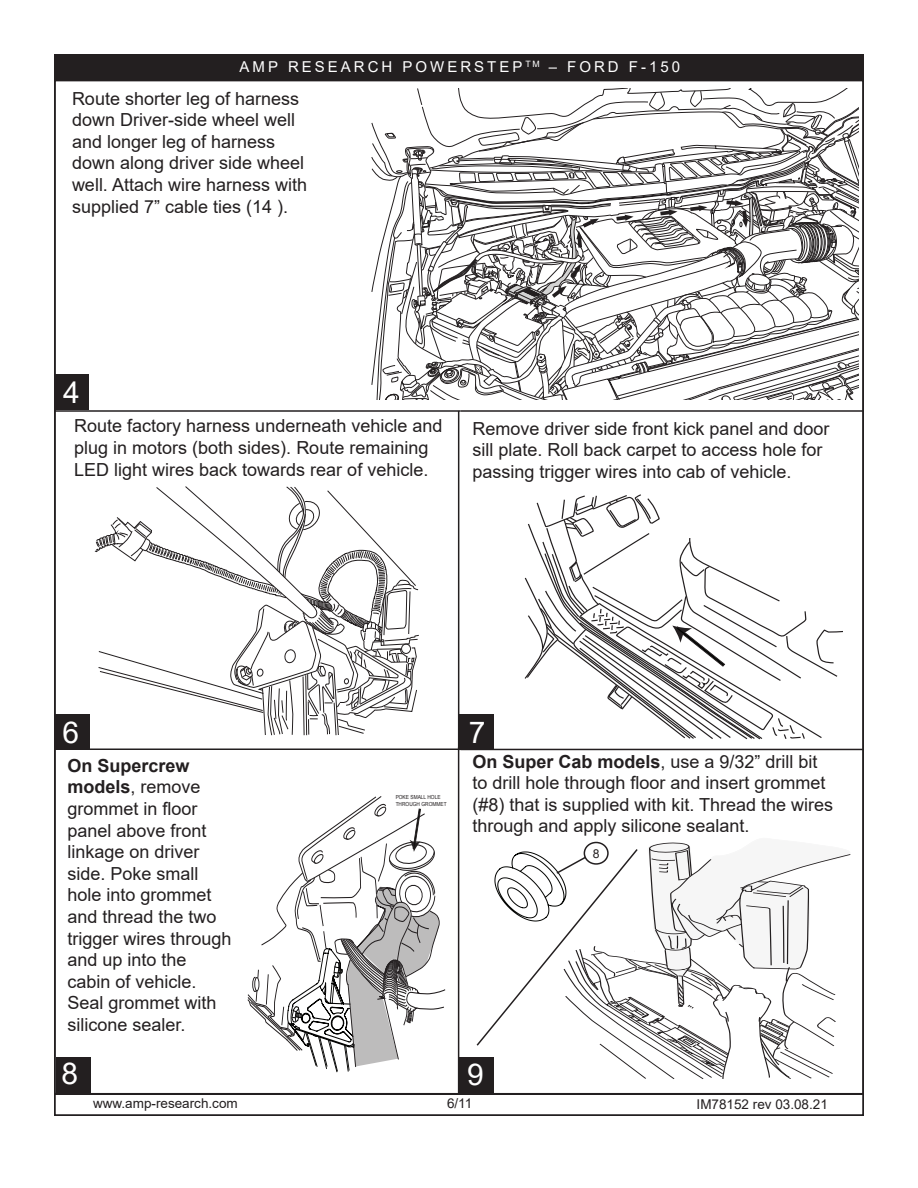
<style>
.page{position:relative;width:918px;height:1188px;background:#fff}
.page>*{position:absolute;margin:0;border:0;box-sizing:border-box;transform-origin:0 0}
.t1{font:30px "Arial";color:#fff}
.t2{font:18px/21.6px "Arial";color:#231f20}
.t3{font:15px "Arial";letter-spacing:.2em;color:#fff}
.t4{font:13.5px "Arial";color:#231f20}
.t5{font:12.3px "Arial";color:#231f20}
.t6{font:5.55px/6.8px "Arial";color:#231f20;scale:.87 1}
.s1{font-weight:700}
</style>
<div class="page">
<div style="left:54px;top:55px;width:809px;height:26px;background:#231f20"></div>
<svg style="left:247px;top:796px;width:199px;height:276px"></svg>
<svg style="left:94px;top:486px;width:325px;height:250px"></svg>
<svg style="left:475px;top:841px;width:376px;height:238px"></svg>
<div style="left:584px;top:842px;width:25px;height:23px;border:2px solid #231f20;border-radius:50%"></div>
<svg style="left:371px;top:88px;width:488px;height:312px"></svg>
<div style="left:55px;top:374px;width:34px;height:36px;background:#231f20"></div>
<div style="left:56px;top:714px;width:34px;height:36px;background:#231f20"></div>
<div style="left:459px;top:714px;width:34px;height:36px;background:#231f20"></div>
<div style="left:56px;top:1057px;width:34px;height:36px;background:#231f20"></div>
<svg style="left:524px;top:494px;width:319px;height:245px"></svg>
<div style="left:459px;top:1058px;width:35px;height:36px;background:#231f20"></div>
<div style="left:54px;top:1094px;width:810px;height:22px;border:2px solid #231f20"></div>
<hr style="left:54px;top:410px;width:406px;height:2px;background:#231f20">
<hr style="left:460px;top:410px;width:404px;height:2px;background:#231f20">
<hr style="left:460px;top:749px;width:404px;height:1px;background:#231f20">
<hr style="left:458px;top:411px;width:1px;height:338px;background:#231f20">
<hr style="left:54px;top:748px;width:404px;height:2px;background:#231f20">
<hr style="left:458px;top:750px;width:1px;height:343px;background:#231f20">
<p class="t3" style="left:240px;top:56px;width:442px">AMP RESEARCH POWERSTEP <sup>TM</sup> – FORD F-150</p>
<p class="t2" style="left:72px;top:87px;width:237px">Route shorter leg of harness down Driver-side wheel well and longer leg of harness down along driver side wheel well. Attach wire harness with supplied 7” cable ties (14 ).</p>
<h1 class="t1" style="left:63px;top:372px;width:18px">4</h1>
<p class="t2" style="left:74px;top:415px;width:370px">Route factory harness underneath vehicle and plug in motors (both sides). Route remaining<br>LED light wires back towards rear of vehicle.</p>
<p class="t2" style="left:472px;top:417px;width:359px">Remove driver side front kick panel and door sill plate. Roll back carpet to access hole for passing trigger wires into cab of vehicle.</p>
<h1 class="t1" style="left:63px;top:712px;width:18px">6</h1>
<h1 class="t1" style="left:469px;top:712px;width:18px">7</h1>
<p class="t2" style="left:68px;top:755px;width:166px"><span class="s1">On Supercrew models</span>, remove grommet in floor panel above front linkage on driver side. Poke small hole into grommet and thread the two trigger wires through and up into the cabin of vehicle.<br>Seal grommet with silicone sealer.</p>
<p class="t6" style="left:396px;top:794px;width:60px">POKE SMALL HOLE<br>THROUGH GROMMET</p>
<p class="t2" style="left:472px;top:750px;width:362px"><span class="s1">On Super Cab models</span>, use a 9/32” drill bit to drill hole through floor and insert grommet (#8) that is supplied with kit. Thread the wires through and apply silicone sealant.</p>
<p class="t5" style="left:593px;top:845px;width:8px">8</p>
<h1 class="t1" style="left:55px;top:1053px;width:35px">1 68</h1>
<h1 class="t1" style="left:467px;top:1054px;width:18px">9</h1>
<h1 class="t1" style="left:71px;top:1054px;width:18px">0</h1>
<p class="t4" style="left:93px;top:1094px;width:146px">www.amp-research.com</p>
<p class="t4" style="left:447px;top:1094px;width:27px">6/11</p>
<p class="t4" style="left:697px;top:1095px;width:133px">IM78152 rev 03.08.21</p>
</div>
